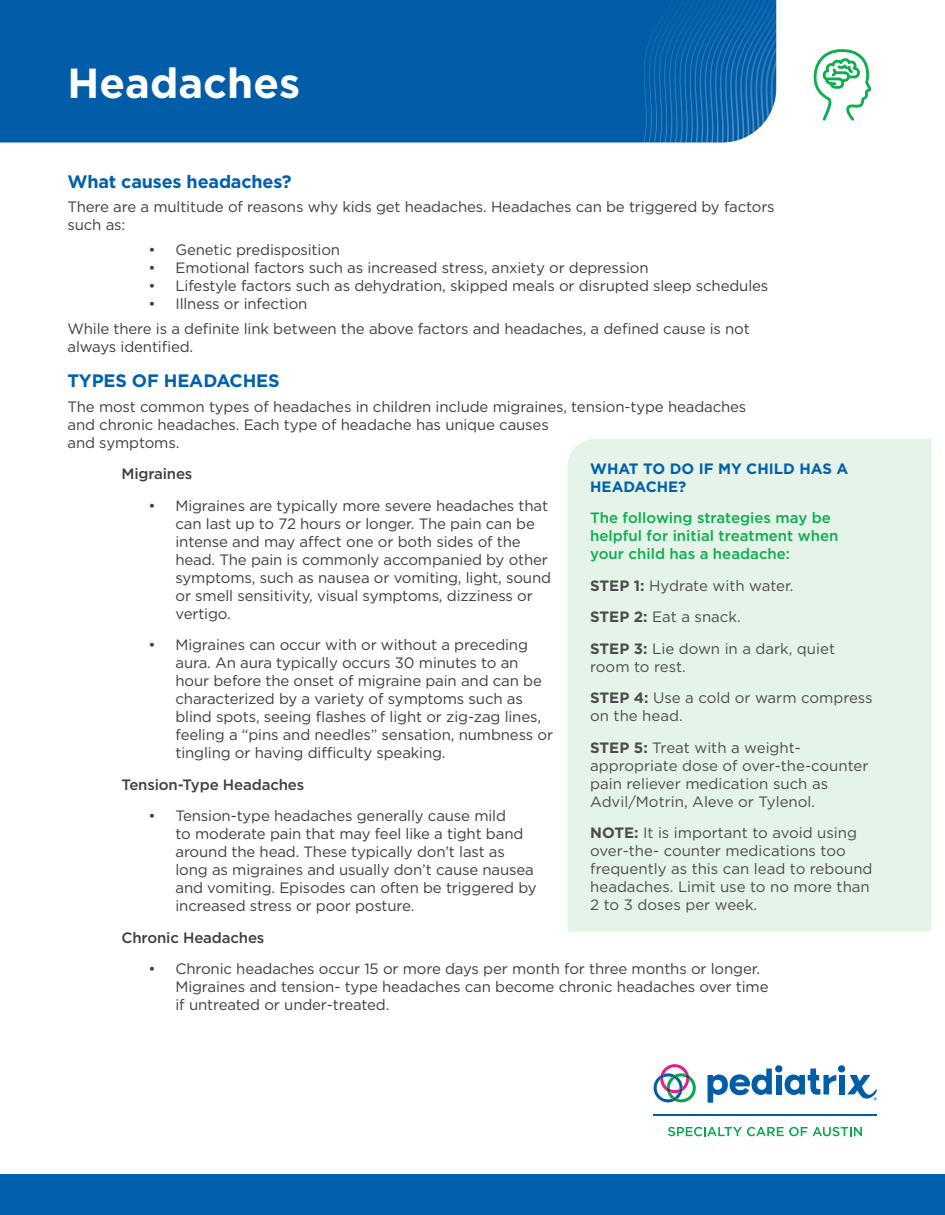
<style>
.page{position:relative;width:945px;height:1215px;background:#fff}
.page>*{position:absolute;margin:0;border:0;box-sizing:border-box;transform-origin:0 0}
.t1{font:700 42px "Gotham";color:#fff}
.t2{font:300 37.5px "Gotham";color:#fff}
.t3{font:700 18px "Gotham";letter-spacing:-.01em;color:#0160ad}
.t4{font:15px/18px "Gotham";letter-spacing:-.01em;color:#3e3e3f}
.t5{font:15px/18px "Gotham";color:#4b4c4d}
.t6{font:500 15px/18px "Gotham";color:#0cae4e}
.t7{font:500 15px "Gotham";letter-spacing:-.01em;color:#3e3e3f}
.t8{font:700 15px/18px "Gotham";color:#0160ad}
.s1{font-weight:700}
</style>
<div class="page">
<svg style="left:668px;top:1127px;width:194px;height:9px"></svg>
<div style="left:775px;top:1065px;width:7px;height:7px;background:#015da7;border-radius:50%"></div>
<div style="left:776px;top:1075px;width:6px;height:19px;background:#015da7"></div>
<svg style="left:708px;top:1069px;width:64px;height:34px"></svg>
<svg style="left:847px;top:1075px;width:30px;height:26px"></svg>
<div style="left:839px;top:1075px;width:6px;height:19px;background:#015da7"></div>
<div style="left:838px;top:1065px;width:7px;height:7px;background:#015da7;border-radius:50%"></div>
<svg style="left:785px;top:1069px;width:51px;height:26px"></svg>
<svg style="left:654px;top:1064px;width:42px;height:38px"></svg>
<hr style="left:654px;top:1114px;width:223px;height:2px;background:#015da7">
<div style="left:0;top:1174px;width:945px;height:41px;background:#0160ad"></div>
<div style="left:0;top:0;width:550px;height:142px;background:#015da7"></div>
<img style="left:550px;top:0;width:226px;height:142px">
<svg style="left:813px;top:49px;width:59px;height:72px"></svg>
<div style="left:568px;top:439px;width:364px;height:493px;background:#e5f3e8"></div>
<h1 class="t1" style="left:68px;top:55px;width:234px">Headaches</h1>
<h2 class="t2" style="left:68px;top:67px;width:177px">All About</h2>
<p class="t3" style="left:68px;top:169px;width:225px">What causes headaches?</p>
<p class="t4" style="left:68px;top:198px;width:709px">There are a multitude of reasons why kids get headaches. Headaches can be triggered by factors such as:</p>
<p class="t4" style="left:148px;top:241px;width:193px">• Genetic predisposition</p>
<p class="t4" style="left:148px;top:259px;width:502px">• Emotional factors such as increased stress, anxiety or depression</p>
<p class="t4" style="left:148px;top:277px;width:621px">• Lifestyle factors such as dehydration, skipped meals or disrupted sleep schedules</p>
<p class="t4" style="left:68px;top:291px;width:684px;line-height:24.8px;text-indent:81px">• Illness or infection<br>While there is a definite link between the above factors and headaches, a defined cause is not</p>
<p class="t4" style="left:68px;top:337px;width:127px">always identified.</p>
<p class="t3" style="left:68px;top:369px;width:214px">TYPES OF HEADACHES</p>
<p class="t4" style="left:68px;top:397px;width:680px">The most common types of headaches in children include migraines, tension-type headaches and chronic headaches. Each type of headache has unique causes<br>and symptoms.</p>
<p class="t7" style="left:122px;top:464px;width:72px">Migraines</p>
<p class="t4" style="left:176px;top:496px;width:377px;text-indent:-27px">• Migraines are typically more severe headaches that can last up to 72 hours or longer. The pain can be intense and may affect one or both sides of the head. The pain is commonly accompanied by other symptoms, such as nausea or vomiting, light, sound or smell sensitivity, visual symptoms, dizziness or vertigo.</p>
<p class="t4" style="left:176px;top:636px;width:379px;text-indent:-27px">• Migraines can occur with or without a preceding aura. An aura typically occurs 30 minutes to an hour before the onset of migraine pain and can be characterized by a variety of symptoms such as blind spots, seeing flashes of light or zig-zag lines, feeling a “pins and needles” sensation, numbness or tingling or having difficulty speaking.</p>
<p class="t7" style="left:122px;top:775px;width:184px">Tension-Type Headaches</p>
<p class="t4" style="left:176px;top:807px;width:363px;text-indent:-27px">• Tension-type headaches generally cause mild<br>to moderate pain that may feel like a tight band around the head. These typically don’t last as long as migraines and usually don’t cause nausea and vomiting. Episodes can often be triggered by increased stress or poor posture.</p>
<p class="t7" style="left:122px;top:928px;width:144px">Chronic Headaches</p>
<p class="t4" style="left:176px;top:960px;width:595px;text-indent:-27px">• Chronic headaches occur 15 or more days per month for three months or longer.<br>Migraines and tension- type headaches can become chronic headaches over time if untreated or under-treated.</p>
<p class="t8" style="left:590px;top:460px;width:260px">WHAT TO DO IF MY CHILD HAS A<br>HEADACHE?</p>
<p class="t6" style="left:590px;top:509px;width:250px">The following strategies may be helpful for initial treatment when your child has a headache:</p>
<p class="t5" style="left:590px;top:570px;width:246px;line-height:31.5px"><span class="s1">STEP 1:</span> Hydrate with water.<br><span class="s1">STEP 2:</span> Eat a snack.<br><span class="s1">STEP 3:</span> Lie down in a dark, quiet</p>
<p class="t5" style="left:590px;top:651px;width:284px;line-height:31.5px">room to rest.<br><span class="s1">STEP 4:</span> Use a cold or warm compress</p>
<p class="t5" style="left:590px;top:700px;width:212px;line-height:31.5px">on the head.<br><span class="s1">STEP 5:</span> Treat with a weight-</p>
<p class="t5" style="left:590px;top:756px;width:280px">appropriate dose of over-the-counter pain reliever medication such as<br>Advil/Motrin, Aleve or Tylenol.</p>
<p class="t5" style="left:590px;top:824px;width:284px"><span class="s1">NOTE:</span> It is important to avoid using over-the- counter medications too frequently as this can lead to rebound headaches. Limit use to no more than<br>2 to 3 doses per week.</p>
</div>
